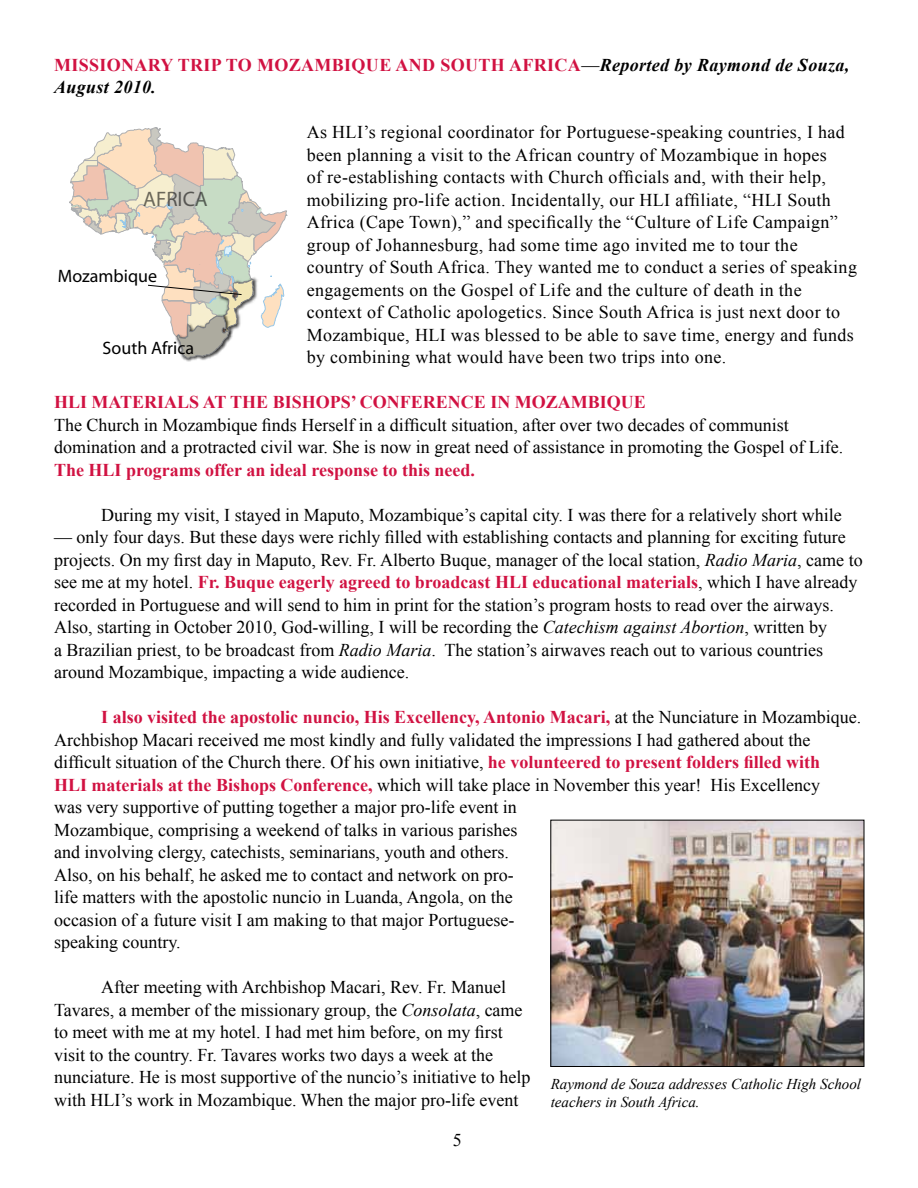
<style>
.page{position:relative;width:918px;height:1188px;background:#fff}
.page>*{position:absolute;margin:0;border:0;box-sizing:border-box;transform-origin:0 0}
.t1{font:21px "Myriad Pro";color:rgb(0 0 0/.57)}
.t2{font:18px/22.5px "Times New Roman";color:#000}
.t3{font:18px/22.5px "Times New Roman";letter-spacing:.02em;color:#000}
.t4{font:700 18px "Times New Roman";color:#d11242}
.t5{font:700 18px "Times New Roman";letter-spacing:.02em;color:#d11242}
.t6{font:18px "Myriad";color:#000}
.t7{font:italic 700 18px "Times New Roman";letter-spacing:.02em;color:#000}
.t8{font:italic 15px/18px "Times New Roman";color:#000}
.s1{font-weight:400;color:#000}
.s2{font-style:italic;color:#000}
.s3{font-style:italic}
.s4{font-weight:700;color:#d11242}
</style>
<div class="page">
<img style="left:553px;top:822px;width:309px;height:243px">
<div style="left:551px;top:820px;width:313px;height:247px;border:1px solid #000"></div>
<img style="left:183px;top:359px;width:24px;height:3px">
<svg style="left:69px;top:127px;width:218px;height:232px"></svg>
<p class="t4" style="left:54px;top:55px;width:12px">missi</p>
<p class="t4" style="left:107px;top:55px;width:29px">onar</p>
<p class="t4" style="left:161px;top:55px;width:41px">y Trip</p>
<p class="t5" style="left:226px;top:55px;width:625px">to MOZAMBIQUE AND SOUTH AFRICA<span class="s1">—</span><span class="s2">Reported by Raymond de Souza,</span></p>
<p class="t7" style="left:54px;top:77px;width:103px">August 2010.</p>
<p class="t3" style="left:307px;top:121px;width:552px">As HLI’s regional coordinator for Portuguese-speaking countries, I had been planning a visit to the African country of Mozambique in hopes<br>of re-establishing contacts with Church officials and, with their help, mobilizing pro-life action. Incidentally, our HLI affiliate, “HLI South Africa (Cape Town),” and specifically the “Culture of Life Campaign” group of Johannesburg, had some time ago invited me to tour the country of South Africa. They wanted me to conduct a series of speaking engagements on the Gospel of Life and the culture of death in the context of Catholic apologetics. Since South Africa is just next door to Mozambique, HLI was blessed to be able to save time, energy and funds by combining what would have been two trips into one.</p>
<p class="t4" style="left:54px;top:392px;width:67px">HLI Materials</p>
<p class="t4" style="left:203px;top:392px;width:41px">at the</p>
<p class="t4" style="left:273px;top:392px;width:128px">Bishops ’ Conference</p>
<p class="t4" style="left:490px;top:392px;width:81px">in Mozambique</p>
<p class="t2" style="left:54px;top:413px;width:791px">The Church in Mozambique finds Herself in a difficult situation, after over two decades of communist domination and a protracted civil war. She is now in great need of assistance in promoting the Gospel of Life.</p>
<p class="t4" style="left:54px;top:460px;width:423px">The HLI programs offer an ideal response to this need.</p>
<p class="t2" style="left:101px;top:503px;width:742px">During my visit, I stayed in Maputo, Mozambique’s capital city. I was there for a relatively short while</p>
<p class="t2" style="left:54px;top:526px;width:810px">— only four days. But these days were richly filled with establishing contacts and planning for exciting future projects. On my first day in Maputo, Rev. Fr. Alberto Buque, manager of the local station, <span class="s3">Radio Maria</span>, came to see me at my hotel. <span class="s4">Fr. Buque eagerly agreed to broadcast HLI educational materials</span>, which I have already recorded in Portuguese and will send to him in print for the station’s program hosts to read over the airways.<br>Also, starting in October 2010, God-willing, I will be recording the <span class="s3">Catechism against Abortion</span>, written by<br>a Brazilian priest, to be broadcast from <span class="s3">Radio Maria</span>. The station’s airwaves reach out to various countries around Mozambique, impacting a wide audience.</p>
<p class="t2" style="left:54px;top:706px;width:809px;text-indent:47px"><span class="s4">I also visited the apostolic nuncio, His Excellency, Antonio Macari,</span> at the Nunciature in Mozambique.<br>Archbishop Macari received me most kindly and fully validated the impressions I had gathered about the difficult situation of the Church there. Of his own initiative, <span class="s4">he volunteered to present folders filled with<br>HLI materials at the Bishops Conference,</span> which will take place in November this year! His Excellency<br>was very supportive of putting together a major pro-life event in<br>Mozambique, comprising a weekend of talks in various parishes<br>and involving clergy, catechists, seminarians, youth and others.<br>Also, on his behalf, he asked me to contact and network on pro-<br>life matters with the apostolic nuncio in Luanda, Angola, on the<br>occasion of a future visit I am making to that major Portuguese-<br>speaking country.</p>
<p class="t2" style="left:54px;top:976px;width:478px;text-indent:47px">After meeting with Archbishop Macari, Rev. Fr. Manuel Tavares, a member of the missionary group, the <span class="s3">Consolata</span>, came to meet with me at my hotel. I had met him before, on my first visit to the country. Fr. Tavares works two days a week at the nunciature. He is most supportive of the nuncio’s initiative to help with HLI’s work in Mozambique. When the major pro-life event</p>
<p class="t1" style="left:143px;top:186px;width:66px">AFRICA</p>
<p class="t6" style="left:58px;top:267px;width:101px">Mozambique</p>
<p class="t6" style="left:103px;top:339px;width:93px">South Africa</p>
<p class="t8" style="left:551px;top:1075px;width:312px">Raymond de Souza addresses Catholic High School teachers in South Africa.</p>
<p class="t2" style="left:453px;top:1129px;width:10px">5</p>
</div>
